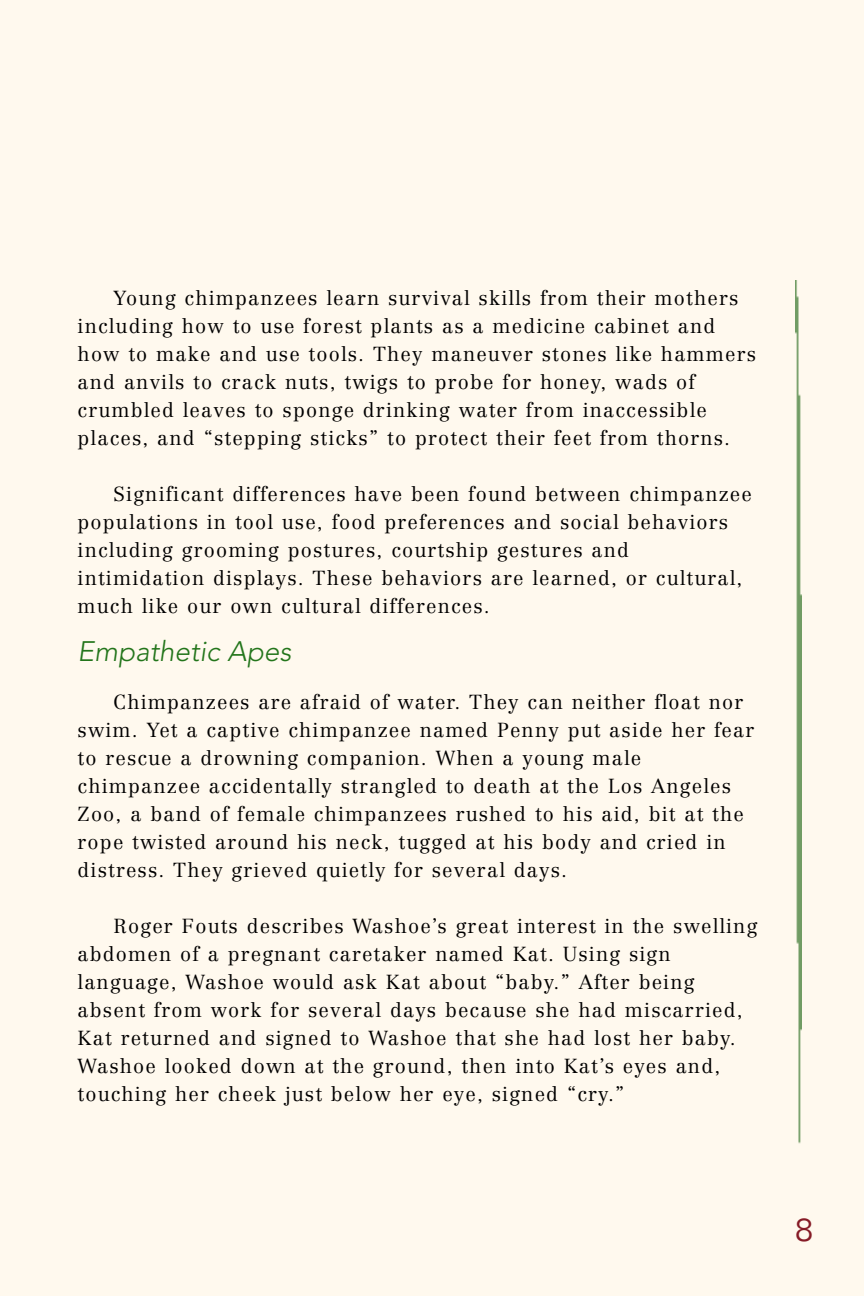
<style>
.page{position:relative;width:864px;height:1296px;background:#fff9ee}
.page>*{position:absolute;margin:0;border:0;box-sizing:border-box;transform-origin:0 0}
.t1{font:36px "Bell Gothic BT";color:#861b26}
.t2{font:italic 300 28px "Avenir";color:#23751b}
.t3{font:300 20px/28px "Centennial";letter-spacing:.06em;color:#000}
</style>
<div class="page">
<img style="left:796px;top:280px;width:5px;height:864px">
<p class="t3" style="left:78px;top:286px;width:680px;text-indent:36px">Young chimpanzees learn survival skills from their mothers including how to use forest plants as a medicine cabinet and how to make and use tools. They maneuver stones like hammers and anvils to crack nuts, twigs to probe for honey, wads of crumbled leaves to sponge drinking water from inaccessible places, and “stepping sticks” to protect their feet from thorns.</p>
<p class="t3" style="left:78px;top:482px;width:676px;text-indent:36px">Significant differences have been found between chimpanzee populations in tool use, food preferences and social behaviors including grooming postures, courtship gestures and intimidation displays. These behaviors are learned, or cultural, much like our own cultural differences.</p>
<h2 class="t2" style="left:78px;top:640px;width:215px">Empathetic Apes</h2>
<p class="t3" style="left:78px;top:690px;width:678px;text-indent:36px">Chimpanzees are afraid of water. They can neither float nor swim. Yet a captive chimpanzee named Penny put aside her fear to rescue a drowning companion. When a young male chimpanzee accidentally strangled to death at the Los Angeles Zoo, a band of female chimpanzees rushed to his aid, bit at the rope twisted around his neck, tugged at his body and cried in distress. They grieved quietly for several days.</p>
<p class="t3" style="left:78px;top:914px;width:681px;text-indent:36px">Roger Fouts describes Washoe’s great interest in the swelling abdomen of a pregnant caretaker named Kat. Using sign language, Washoe would ask Kat about “baby.” After being absent from work for several days because she had miscarried, Kat returned and signed to Washoe that she had lost her baby.<br>Washoe looked down at the ground, then into Kat’s eyes and, touching her cheek just below her eye, signed “cry.”</p>
<h1 class="t1" style="left:794px;top:1216px;width:22px">8</h1>
</div>
